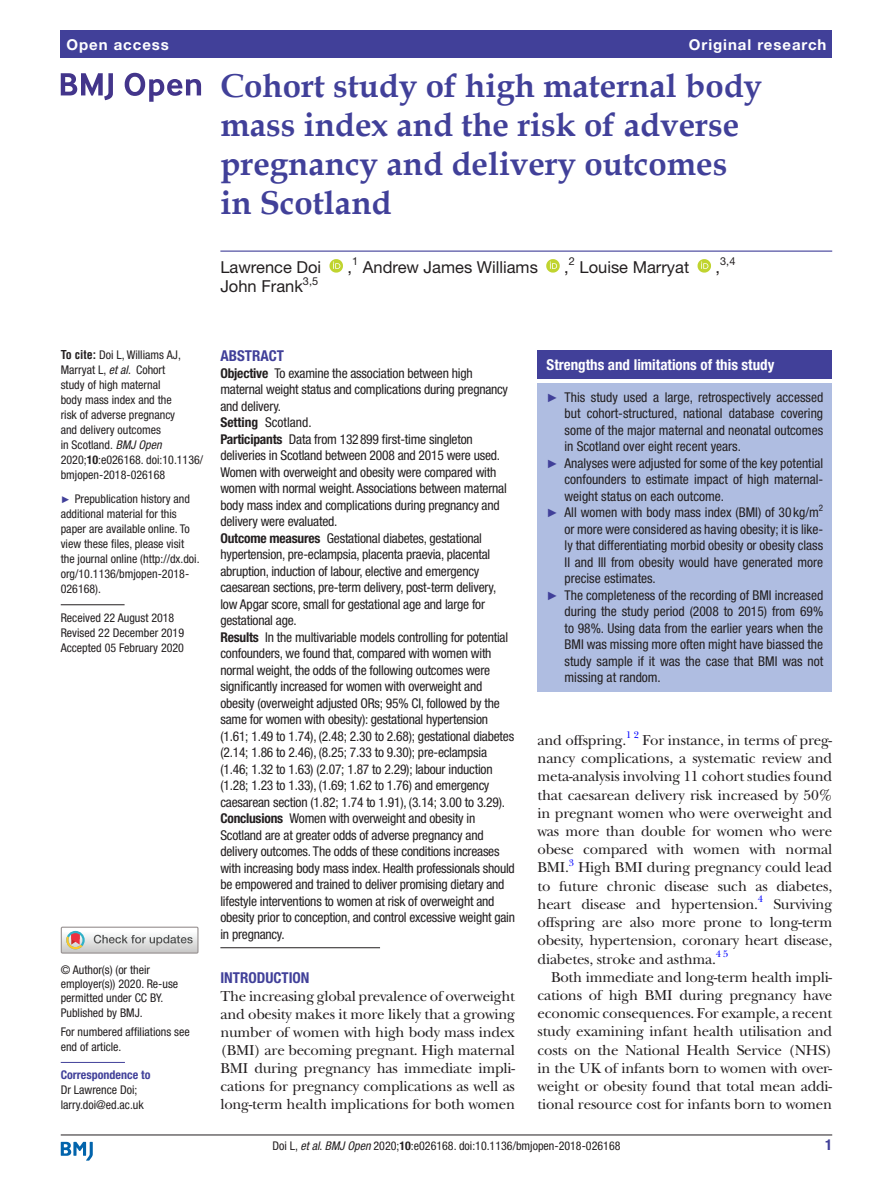
<style>
.page{position:relative;width:893px;height:1191px;background:#fff}
.page>*{position:absolute;margin:0;border:0;box-sizing:border-box;transform-origin:0 0}
.t1{font:700 33px/39px "Book Antiqua";color:#414099}
.t2{font:16.5px "Helvetica Neue LT Std";color:#231f20}
.t3{font:15px/18.1px "New Baskerville";letter-spacing:-.015em;color:#231f20;text-align:justify}
.t4{font:700 condensed 15px "Helvetica Neue LT Std";color:#fff}
.t5{font:700 15px "Helvetica Neue LT Std";letter-spacing:.065em;color:#fff}
.t6{font:700 condensed 15px "Helvetica Neue LT Std";color:#414099}
.t7{font:condensed 13.5px/16.5px "Helvetica Neue LT Std";letter-spacing:-.015em;color:#231f20}
.t8{font:condensed 12px/15px "Helvetica Neue LT Std";color:#231f20}
.t9{font:700 condensed 12px "Helvetica Neue LT Std";color:#414099}
.t10{font:10.95px "Helvetica Neue LT Std";color:#231f20}
.t11{font:9.9px "New Baskerville";color:#00f}
.t12{font:condensed 9px "Helvetica Neue LT Std";color:#231f20}
.s1{font-family:"Helvetica LT Std";font-weight:700}
.s2{font-style:italic}
.s3{font-weight:700}
.s4{font-family:"Arial";font-stretch:normal;font-size:9.75px;color:#414099}
.s5{font-family:"Arial";font-stretch:normal;font-size:12px;color:#414099}
</style>
<div class="page">
<hr style="left:61px;top:1134px;width:771px;height:1px;background:#231f20">
<svg style="left:61px;top:1141px;width:32px;height:19px"></svg>
<div style="left:61px;top:31px;width:771px;height:27px;background:#414099"></div>
<hr style="left:220px;top:250px;width:612px;height:2px;background:#414099">
<svg style="left:329px;top:259px;width:14px;height:14px"></svg>
<svg style="left:546px;top:259px;width:14px;height:14px"></svg>
<svg style="left:697px;top:259px;width:14px;height:14px"></svg>
<hr style="left:61px;top:604px;width:64px;height:1px;background:#231f20">
<hr style="left:61px;top:1062px;width:64px;height:1px;background:#414099">
<svg style="left:61px;top:73px;width:52px;height:27px"></svg>
<svg style="left:125px;top:73px;width:76px;height:29px"></svg>
<div style="left:61px;top:926px;width:138px;height:27px;border:1px solid #969090"></div>
<svg style="left:61px;top:927px;width:137px;height:26px"></svg>
<hr style="left:220px;top:947px;width:160px;height:1px;background:#231f20">
<div style="left:538px;top:350px;width:294px;height:29px;background:#414099"></div>
<div style="left:538px;top:383px;width:294px;height:308px;background:#afbde1"></div>
<p class="t5" style="left:66px;top:35px;width:104px">Open access</p>
<p class="t5" style="left:689px;top:35px;width:139px">Original research</p>
<h1 class="t1" style="left:220px;top:66px;width:543px">Cohort study of high maternal body mass index and the risk of adverse pregnancy and delivery outcomes in Scotland</h1>
<p class="t2" style="left:220px;top:257px;width:102px">Lawrence Doi</p>
<p class="t2" style="left:220px;top:276px;width:84px">John Frank</p>
<p class="t10" style="left:303px;top:274px;width:17px">3,5</p>
<p class="t10" style="left:352px;top:255px;width:8px">1</p>
<p class="t2" style="left:363px;top:257px;width:177px">Andrew James Williams</p>
<p class="t2" style="left:348px;top:257px;width:6px">,</p>
<p class="t10" style="left:569px;top:255px;width:8px">2</p>
<p class="t2" style="left:580px;top:257px;width:111px">Louise Marryat</p>
<p class="t2" style="left:716px;top:257px;width:6px">,</p>
<p class="t10" style="left:720px;top:255px;width:17px">3,4</p>
<p class="t2" style="left:564px;top:257px;width:6px">,</p>
<p class="t8" style="left:61px;top:347px;width:144px"><span class="s1">To cite:</span> Doi L, Williams AJ,<br>Marryat L, <span class="s2">et al</span>. Cohort<br>study of high maternal<br>body mass index and the<br>risk of adverse pregnancy<br>and delivery outcomes<br>in Scotland. <span class="s2">BMJ Open<br></span>2020;<span class="s3">10</span>:e026168. doi:10.1136/ bmjopen-2018-026168</p>
<p class="t8" style="left:61px;top:491px;width:140px"><span class="s4">►</span> Prepublication history and additional material for this paper are available online. To view these files, please visit the journal online (http://dx.doi. org/10.1136/bmjopen-2018-<br>026168).</p>
<p class="t8" style="left:61px;top:610px;width:125px">Received 22 August 2018<br>Revised 22 December 2019<br>Accepted 05 February 2020</p>
<p class="t8" style="left:61px;top:962px;width:119px;line-height:14.4px">© Author(s) (or their employer(s)) 2020. Re-use permitted under CC BY.<br>Published by BMJ.</p>
<p class="t8" style="left:61px;top:1024px;width:130px">For numbered affiliations see end of article.</p>
<p class="t9" style="left:61px;top:1067px;width:91px">Correspondence to</p>
<p class="t8" style="left:61px;top:1082px;width:85px">Dr Lawrence Doi; larry.doi@ed.ac.uk</p>
<p class="t6" style="left:220px;top:347px;width:65px">Abstract</p>
<p class="t7" style="left:220px;top:364px;width:296px"><span class="s3">Objective</span> To examine the association between high maternal weight status and complications during pregnancy and delivery.<br><span class="s3">Setting</span> Scotland.<br><span class="s3">Participants</span> Data from 132899 first-time singleton deliveries in Scotland between 2008 and 2015 were used.<br>Women with overweight and obesity were compared with women with normal weight. Associations between maternal body mass index and complications during pregnancy and delivery were evaluated.<br><span class="s3">Outcome measures</span> Gestational diabetes, gestational hypertension, pre-eclampsia, placenta praevia, placental abruption, induction of labour, elective and emergency caesarean sections, pre-term delivery, post-term delivery, low Apgar score, small for gestational age and large for gestational age.<br><span class="s3">Results</span> In the multivariable models controlling for potential confounders, we found that, compared with women with normal weight, the odds of the following outcomes were significantly increased for women with overweight and obesity (overweight adjusted ORs; 95% CI, followed by the same for women with obesity): gestational hypertension (1.61; 1.49 to 1.74), (2.48; 2.30 to 2.68); gestational diabetes (2.14; 1.86 to 2.46), (8.25; 7.33 to 9.30); pre-eclampsia (1.46; 1.32 to 1.63) (2.07; 1.87 to 2.29); labour induction (1.28; 1.23 to 1.33), (1.69; 1.62 to 1.76) and emergency caesarean section (1.82; 1.74 to 1.91), (3.14; 3.00 to 3.29).<br><span class="s3">Conclusions</span> Women with overweight and obesity in Scotland are at greater odds of adverse pregnancy and delivery outcomes. The odds of these conditions increases with increasing body mass index. Health professionals should be empowered and trained to deliver promising dietary and lifestyle interventions to women at risk of overweight and obesity prior to conception, and control excessive weight gain in pregnancy.</p>
<p class="t6" style="left:220px;top:969px;width:91px">Introduction</p>
<p class="t3" style="left:220px;top:987px;width:296px">The increasing global prevalence of overweight and obesity makes it more likely that a growing number of women with high body mass index (BMI) are becoming pregnant. High maternal BMI during pregnancy has immediate impli&shy;cations for pregnancy complications as well as long-term health implications for both women</p>
<p class="t4" style="left:547px;top:356px;width:229px">Strengths and limitations of this study</p>
<p class="t7" style="left:547px;top:389px;width:278px"><span class="s5">►</span> This study used a large, retrospectively accessed</p>
<p class="t7" style="left:565px;top:405px;width:260px">but cohort-structured, national database covering</p>
<p class="t7" style="left:565px;top:422px;width:260px">some of the major maternal and neonatal outcomes</p>
<p class="t7" style="left:565px;top:438px;width:178px">in Scotland over eight recent years.</p>
<p class="t7" style="left:547px;top:455px;width:278px"><span class="s5">►</span> Analyses were adjusted for some of the key potential</p>
<p class="t7" style="left:565px;top:471px;width:260px">confounders to estimate impact of high maternal-</p>
<p class="t7" style="left:565px;top:488px;width:161px">weight status on each outcome.</p>
<p class="t7" style="left:547px;top:504px;width:274px"><span class="s5">►</span> All women with body mass index (BMI) of 30 kg/m</p>
<p class="t12" style="left:819px;top:503px;width:6px">2</p>
<p class="t7" style="left:565px;top:521px;width:260px">or more were considered as having obesity; it is like-</p>
<p class="t7" style="left:565px;top:537px;width:260px">ly that differentiating morbid obesity or obesity class</p>
<p class="t7" style="left:565px;top:554px;width:260px">II and III from obesity would have generated more</p>
<p class="t7" style="left:565px;top:570px;width:93px">precise estimates.</p>
<p class="t7" style="left:547px;top:587px;width:278px"><span class="s5">►</span> The completeness of the recording of BMI increased</p>
<p class="t7" style="left:565px;top:603px;width:260px">during the study period (2008 to 2015) from 69%</p>
<p class="t7" style="left:565px;top:620px;width:260px">to 98%. Using data from the earlier years when the</p>
<p class="t7" style="left:565px;top:636px;width:260px">BMI was missing more often might have biassed the</p>
<p class="t7" style="left:565px;top:653px;width:260px">study sample if it was the case that BMI was not</p>
<p class="t7" style="left:565px;top:669px;width:98px">missing at random.</p>
<p class="t3" style="left:538px;top:731px;width:296px">and offspring.<sup>1</sup> <sup>2</sup> For instance, in terms of preg&shy;nancy complications, a systematic review and meta-analysis involving 11 cohort studies found that caesarean delivery risk increased by 50% in pregnant women who were overweight and was more than double for women who were obese compared with women with normal BMI.</p>
<p class="t11" style="left:569px;top:856px;width:7px">3</p>
<p class="t3" style="left:538px;top:858px;width:296px;text-indent:41px">High BMI during pregnancy could lead to future chronic disease such as diabetes, heart disease and hypertension.</p>
<p class="t11" style="left:758px;top:893px;width:7px">4</p>
<p class="t3" style="left:538px;top:895px;width:296px;text-indent:236px">Surviving offspring are also more prone to long-term obesity, hypertension, coronary heart disease, diabetes, stroke and asthma.</p>
<p class="t11" style="left:716px;top:947px;width:14px">4 5</p>
<p class="t3" style="left:538px;top:968px;width:296px;text-indent:14px">Both immediate and long-term health impli&shy;cations of high BMI during pregnancy have economic consequences. For example, a recent study examining infant health utilisation and costs on the National Health Service (NHS) in the UK of infants born to women with over&shy;weight or obesity found that total mean addi&shy;tional resource cost for infants born to women</p>
<p class="t8" style="left:272px;top:1137px;width:350px">Doi L, <span class="s2">et al</span>. <span class="s2">BMJ Open</span> 2020;<span class="s3">10</span>:e026168. doi:10.1136/bmjopen-2018-026168</p>
<p class="t6" style="left:825px;top:1135px;width:9px">1</p>
</div>
